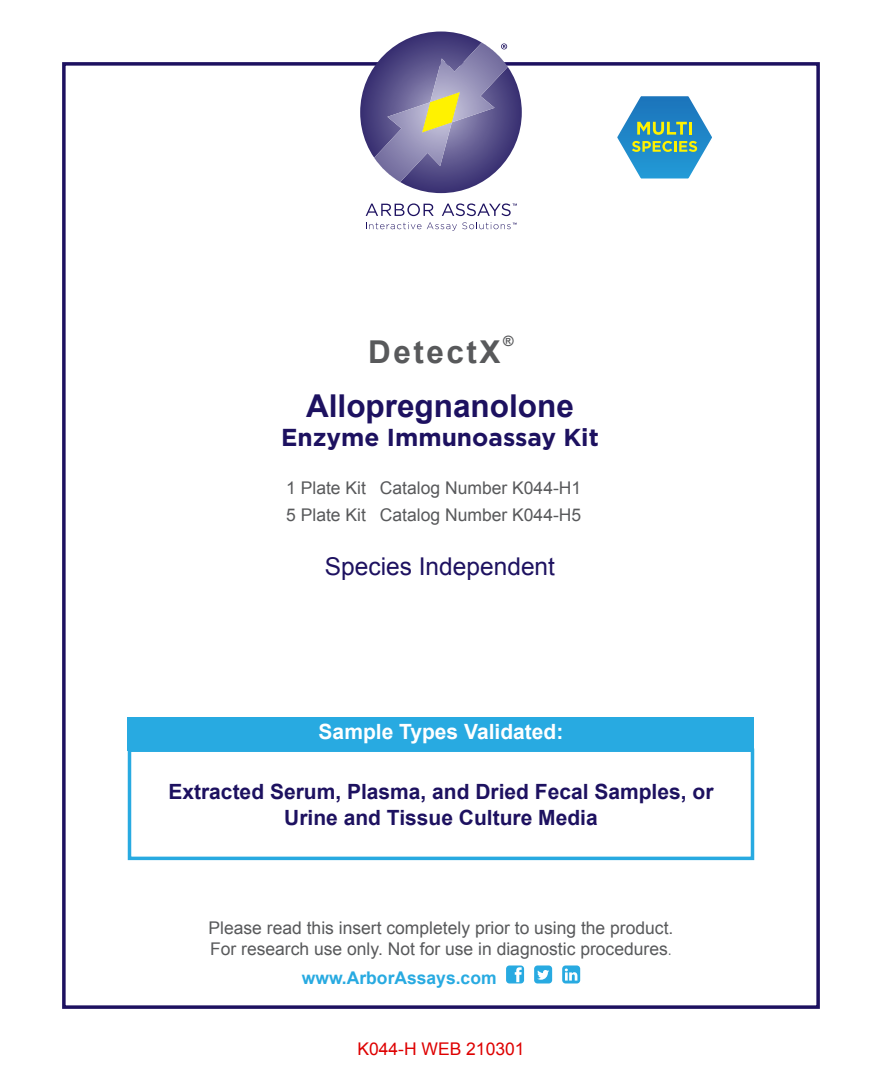
<style>
.page{position:relative;width:882px;height:1071px;background:#fff}
.page>*{position:absolute;margin:0;border:0;box-sizing:border-box;transform-origin:0 0}
.t1{font:700 31.5px "Arial";color:#1d1160}
.t2{font:700 31.5px "Arial";letter-spacing:.08em;color:#58595b}
.t3{font:700 24.5px "Gotham";color:#1d1160}
.t4{font:24.5px "Arial";color:#1d1160}
.t5{font:700 21px/25.2px "Arial";color:#1d1160;text-align:center}
.t6{font:700 21px "Arial";color:#fff}
.t7{font:17.5px/21px "Arial";color:#58595b}
.t8{font:700 17.5px "Arial";color:#28aae1}
.t9{font:17.5px "Arial";color:#de0000}
.t10{font:700 14.35px "Arial";color:#58595b}
.s1{font-family:"Gotham";font-weight:300}
</style>
<div class="page">
<div style="left:62px;top:62px;width:758px;height:947px;border:4px solid #1d1160"></div>
<div style="left:128px;top:717px;width:626px;height:34px;background:#28aae1"></div>
<svg style="left:534px;top:965px;width:18px;height:19px"></svg>
<svg style="left:506px;top:965px;width:18px;height:19px"></svg>
<svg style="left:562px;top:965px;width:18px;height:19px"></svg>
<div style="left:128px;top:748px;width:626px;height:112px;border:4px solid #28aae1"></div>
<svg style="left:366px;top:203px;width:68px;height:13px"></svg>
<svg style="left:442px;top:203px;width:75px;height:13px"></svg>
<svg style="left:366px;top:222px;width:55px;height:7px"></svg>
<svg style="left:427px;top:222px;width:90px;height:9px"></svg>
<svg style="left:360px;top:32px;width:162px;height:161px"></svg>
<svg style="left:617px;top:96px;width:95px;height:83px"></svg>
<h1 class="t2" style="left:368px;top:331px;width:134px">DetectX</h1>
<p class="t10" style="left:503px;top:331px;width:12px">®</p>
<h1 class="t1" style="left:306px;top:385px;width:269px">Allopregnanolone</h1>
<h2 class="t3" style="left:281px;top:423px;width:319px">Enzyme Immunoassay Kit</h2>
<p class="t7" style="left:286px;top:474px;width:297px;line-height:26.8px">1 Plate Kit Catalog Number K044-H1<br>5 Plate Kit Catalog Number K044-H5</p>
<h2 class="t4" style="left:325px;top:551px;width:232px">Species Independent</h2>
<p class="t6" style="left:319px;top:718px;width:246px">Sample Types Validated:</p>
<p class="t5" style="left:168px;top:780px;width:547px">Extracted Serum, Plasma, and Dried Fecal Samples, or<br>Urine and Tissue Culture Media</p>
<p class="t7" style="left:209px;top:917px;width:466px">Please read this insert completely prior to using the product.<br>For research use only. Not for use in diagnostic procedures<span class="s1">.</span></p>
<p class="t8" style="left:302px;top:966px;width:196px">www.ArborAssays.com</p>
<p class="t9" style="left:357px;top:1037px;width:169px">K044-H WEB 210301</p>
</div>
